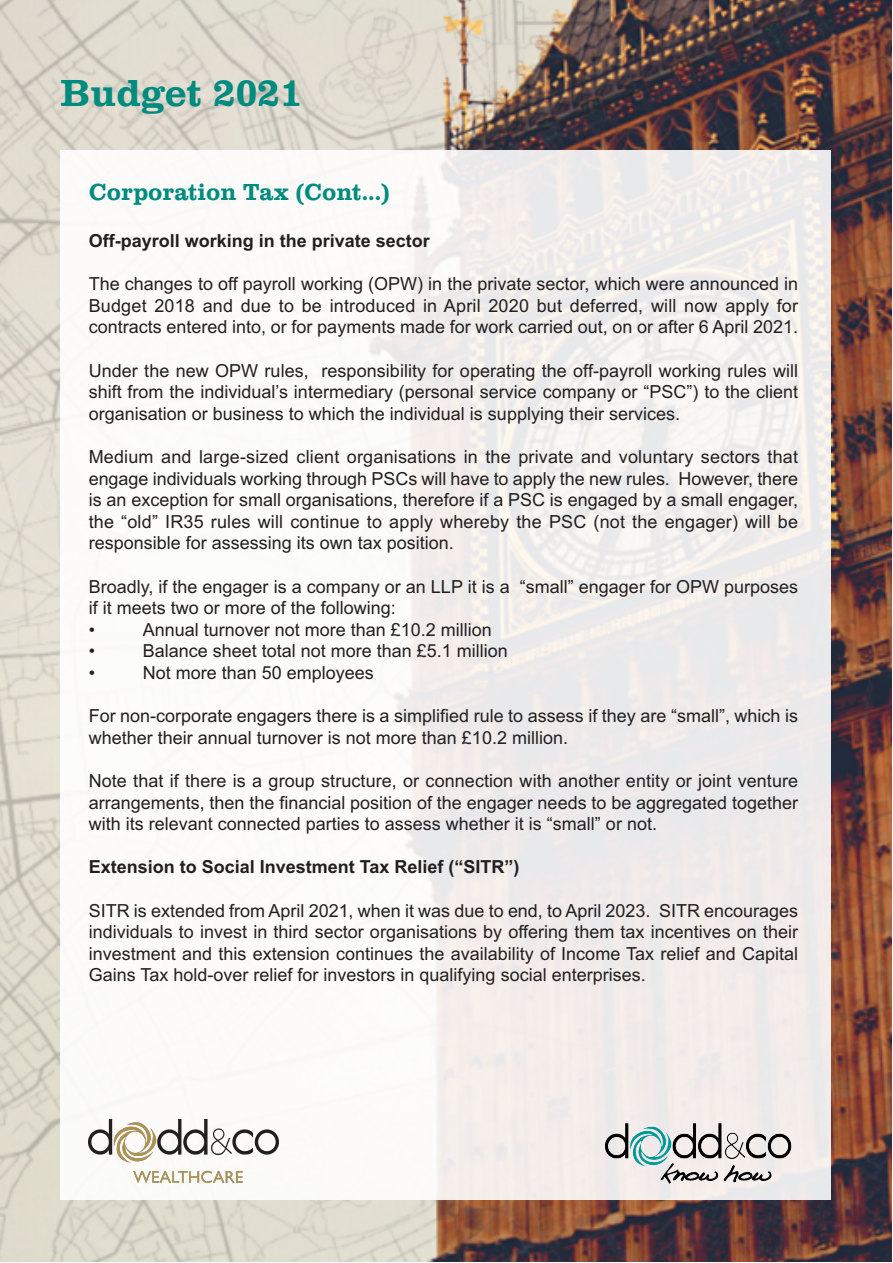
<style>
.page{position:relative;width:893px;height:1263px;background:#fff}
.page>*{position:absolute;margin:0;border:0;box-sizing:border-box;transform-origin:0 0}
.t1{font:39px "Clarendon";color:#008b7f}
.t2{font:24px "Clarendon";color:#008b7f}
.t3{font:18px/21.6px "Arial";color:#231f20;text-align:justify}
.t4{font:700 18px "Arial";color:#231f20}
</style>
<div class="page">
<img style="left:0;top:0;width:892px;height:1261px">
<div style="left:60px;top:150px;width:770px;height:1049px;background:#fff;opacity:.9"></div>
<img style="left:603px;top:1120px;width:195px;height:66px">
<img style="left:89px;top:1119px;width:189px;height:71px">
<h1 class="t1" style="left:60px;top:71px;width:244px">Budget 2021</h1>
<h2 class="t2" style="left:89px;top:178px;width:303px">Corporation Tax (Cont...)</h2>
<p class="t4" style="left:89px;top:230px;width:343px">Off-payroll working in the private sector</p>
<p class="t3" style="left:89px;top:273px;width:711px">The changes to off payroll working (OPW) in the private sector, which were announced in Budget 2018 and due to be introduced in April 2020 but deferred, will now apply for contracts entered into, or for payments made for work carried out, on or after 6 April 2021.</p>
<p class="t3" style="left:89px;top:359px;width:711px">Under the new OPW rules, responsibility for operating the off-payroll working rules will shift from the individual’s intermediary (personal service company or “PSC”) to the client organisation or business to which the individual is supplying their services.</p>
<p class="t3" style="left:89px;top:446px;width:711px">Medium and large-sized client organisations in the private and voluntary sectors that engage individuals working through PSCs will have to apply the new rules. However, there is an exception for small organisations, therefore if a PSC is engaged by a small engager, the “old” IR35 rules will continue to apply whereby the PSC (not the engager) will be responsible for assessing its own tax position.</p>
<p class="t3" style="left:89px;top:575px;width:711px;text-align:left">Broadly, if the engager is a company or an LLP it is a “small” engager for OPW purposes if it meets two or more of the following:<br>•</p>
<p class="t3" style="left:143px;top:619px;width:351px">Annual turnover not more than £10.2 million</p>
<p class="t3" style="left:89px;top:640px;width:8px">•</p>
<p class="t3" style="left:143px;top:640px;width:367px">Balance sheet total not more than £5.1 million</p>
<p class="t3" style="left:89px;top:662px;width:8px">•</p>
<p class="t3" style="left:143px;top:662px;width:233px">Not more than 50 employees</p>
<p class="t3" style="left:89px;top:705px;width:711px">For non-corporate engagers there is a simplified rule to assess if they are “small”, which is whether their annual turnover is not more than £10.2 million.</p>
<p class="t3" style="left:89px;top:770px;width:711px">Note that if there is a group structure, or connection with another entity or joint venture arrangements, then the financial position of the engager needs to be aggregated together with its relevant connected parties to assess whether it is “small” or not.</p>
<p class="t4" style="left:89px;top:857px;width:432px">Extension to Social Investment Tax Relief (“SITR”)</p>
<p class="t3" style="left:89px;top:899px;width:711px">SITR is extended from April 2021, when it was due to end, to April 2023. SITR encourages individuals to invest in third sector organisations by offering them tax incentives on their investment and this extension continues the availability of Income Tax relief and Capital Gains Tax hold-over relief for investors in qualifying social enterprises.</p>
</div>
